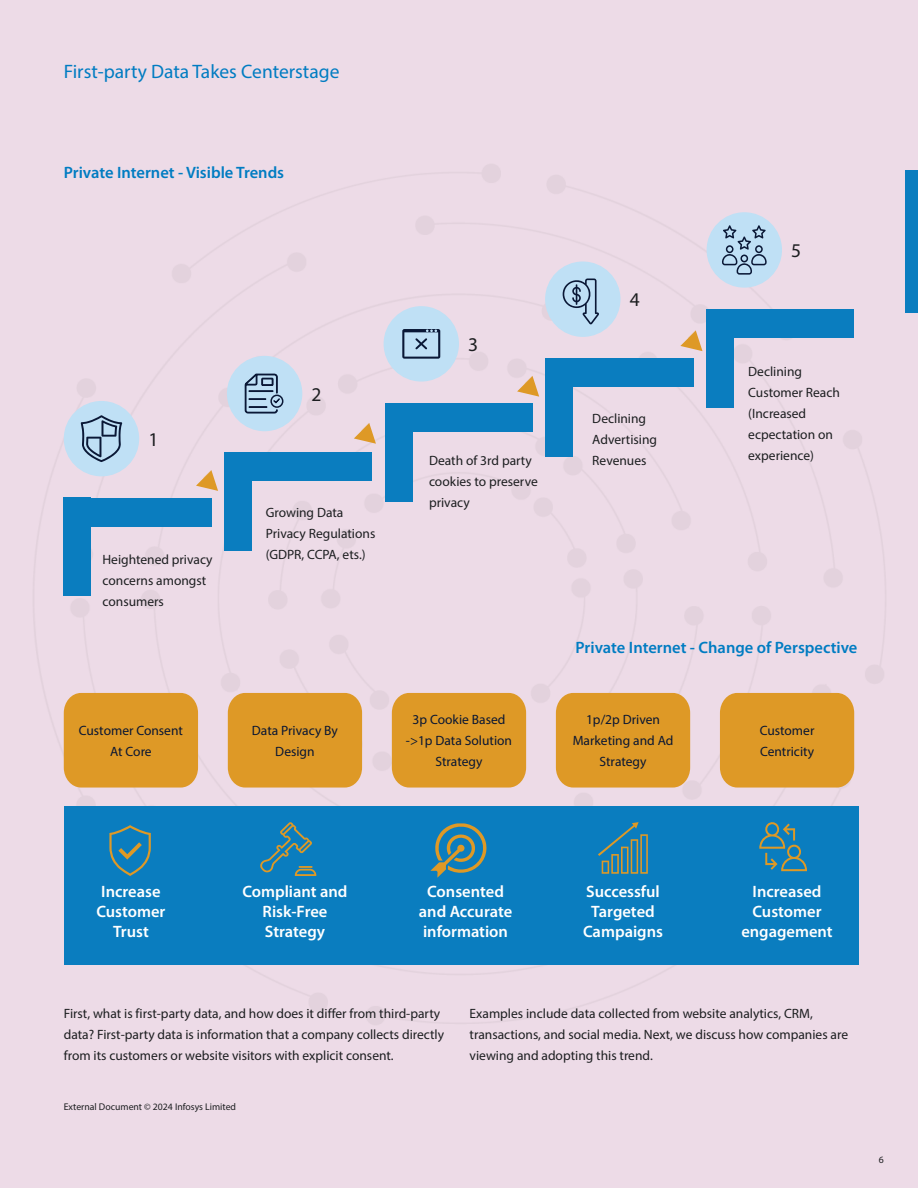
<style>
.page{position:relative;width:918px;height:1188px;background:#eddbe7}
.page>*{position:absolute;margin:0;border:0;box-sizing:border-box;transform-origin:0 0}
.t1{font:19.5px "Myriad Pro";color:#007cc2}
.t2{font:19.5px "Myriad Pro";color:#1c1e20}
.t3{font:600 16.5px/19.8px "Myriad Pro";color:#fff;text-align:center}
.t4{font:600 16.5px "Myriad Pro";color:#007cc2}
.t5{font:13.5px/21px "Myriad Pro";color:#1c1e20}
.t6{font:13.5px/21px "Myriad Pro";color:#091633;text-align:center}
.t7{font:9.75px "Myriad Pro";color:#1c1e20}
</style>
<div class="page">
<div style="left:64px;top:693px;width:134px;height:95px;background:#de9926"></div>
<div style="left:392px;top:693px;width:134px;height:95px;background:#de9926"></div>
<div style="left:228px;top:693px;width:134px;height:95px;background:#de9926"></div>
<div style="left:556px;top:693px;width:134px;height:95px;background:#de9926"></div>
<div style="left:720px;top:693px;width:134px;height:95px;background:#de9926"></div>
<div style="left:64px;top:807px;width:794px;height:158px;background:#0a7dbf"></div>
<div style="left:64px;top:498px;width:27px;height:98px;background:#0a7dbf"></div>
<div style="left:385px;top:403px;width:27px;height:99px;background:#0a7dbf"></div>
<div style="left:224px;top:453px;width:28px;height:98px;background:#0a7dbf"></div>
<div style="left:546px;top:358px;width:27px;height:98px;background:#0a7dbf"></div>
<div style="left:706px;top:309px;width:28px;height:98px;background:#0a7dbf"></div>
<div style="left:64px;top:498px;width:148px;height:28px;background:#0a7dbf"></div>
<div style="left:385px;top:403px;width:148px;height:29px;background:#0a7dbf"></div>
<div style="left:224px;top:453px;width:148px;height:28px;background:#0a7dbf"></div>
<div style="left:546px;top:358px;width:148px;height:29px;background:#0a7dbf"></div>
<div style="left:706px;top:309px;width:148px;height:29px;background:#0a7dbf"></div>
<div style="left:64px;top:401px;width:75px;height:75px;background:#bfe0f5;border-radius:50%"></div>
<div style="left:227px;top:356px;width:75px;height:75px;background:#bfe0f5;border-radius:50%"></div>
<div style="left:384px;top:306px;width:75px;height:76px;background:#bfe0f5;border-radius:50%"></div>
<div style="left:545px;top:261px;width:76px;height:76px;background:#bfe0f5;border-radius:50%"></div>
<div style="left:707px;top:212px;width:75px;height:76px;background:#bfe0f5;border-radius:50%"></div>
<svg style="left:196px;top:470px;width:22px;height:21px"></svg>
<svg style="left:354px;top:423px;width:22px;height:21px"></svg>
<svg style="left:517px;top:376px;width:22px;height:21px"></svg>
<svg style="left:680px;top:331px;width:23px;height:20px"></svg>
<svg style="left:109px;top:825px;width:42px;height:51px"></svg>
<svg style="left:260px;top:822px;width:56px;height:54px"></svg>
<svg style="left:430px;top:823px;width:57px;height:55px"></svg>
<svg style="left:598px;top:822px;width:50px;height:52px"></svg>
<svg style="left:759px;top:822px;width:48px;height:49px"></svg>
<svg style="left:81px;top:415px;width:41px;height:47px"></svg>
<svg style="left:244px;top:373px;width:36px;height:41px"></svg>
<div style="left:270px;top:395px;width:13px;height:13px;border:2px solid #0a1836;border-radius:50%"></div>
<svg style="left:402px;top:329px;width:38px;height:30px"></svg>
<svg style="left:562px;top:279px;width:37px;height:46px"></svg>
<svg style="left:722px;top:225px;width:45px;height:50px"></svg>
<div style="left:906px;top:170px;width:12px;height:143px;background:#0a7dbf"></div>
<h1 class="t1" style="left:64px;top:60px;width:277px">First-party Data Takes Centerstage</h1>
<p class="t4" style="left:64px;top:162px;width:222px">Private Internet - Visible Trends</p>
<h1 class="t2" style="left:148px;top:427px;width:12px">1</h1>
<h1 class="t2" style="left:312px;top:382px;width:12px">2</h1>
<p class="t5" style="left:102px;top:549px;width:112px">Heightened privacy concerns amongst consumers</p>
<p class="t5" style="left:266px;top:502px;width:111px">Growing Data<br>Privacy Regulations (GDPR, CCPA, ets.)</p>
<h1 class="t2" style="left:468px;top:333px;width:12px">3</h1>
<p class="t5" style="left:429px;top:450px;width:110px">Death of 3rd party cookies to preserve privacy</p>
<h1 class="t2" style="left:630px;top:288px;width:12px">4</h1>
<p class="t5" style="left:592px;top:408px;width:66px">Declining<br>Advertising<br>Revenues</p>
<h1 class="t2" style="left:791px;top:239px;width:12px">5</h1>
<p class="t5" style="left:748px;top:361px;width:93px">Declining<br>Customer Reach (Increased ecpectation on experience)</p>
<p class="t4" style="left:576px;top:637px;width:283px">Private Internet - Change of Perspective</p>
<p class="t6" style="left:79px;top:720px;width:106px">Customer Consent<br>At Core</p>
<p class="t6" style="left:252px;top:720px;width:88px">Data Privacy By<br>Design</p>
<p class="t6" style="left:406px;top:709px;width:108px">3p Cookie Based -&gt;1p Data Solution<br>Strategy</p>
<p class="t6" style="left:573px;top:709px;width:102px">1p/2p Driven<br>Marketing and Ad<br>Strategy</p>
<p class="t6" style="left:760px;top:720px;width:56px;text-align:left">Customer<br>Centricity</p>
<p class="t3" style="left:96px;top:881px;width:71px">Increase<br>Customer<br>Trust</p>
<p class="t3" style="left:242px;top:881px;width:107px">Compliant and<br>Risk-Free<br>Strategy</p>
<p class="t3" style="left:419px;top:881px;width:95px">Consented and Accurate information</p>
<p class="t3" style="left:583px;top:881px;width:81px">Successful<br>Targeted<br>Campaigns</p>
<p class="t3" style="left:741px;top:881px;width:93px">Increased<br>Customer engagement</p>
<p class="t5" style="left:64px;top:1002px;width:382px">First, what is first-party data, and how does it differ from third-party data? First-party data is information that a company collects directly from its customers or website visitors with explicit consent.</p>
<p class="t5" style="left:470px;top:1002px;width:380px">Examples include data collected from website analytics, CRM, transactions, and social media. Next, we discuss how companies are viewing and adopting this trend.</p>
<p class="t7" style="left:64px;top:1101px;width:174px">External Document © 2024 Infosys Limited</p>
<p class="t7" style="left:879px;top:1154px;width:7px">6</p>
</div>
